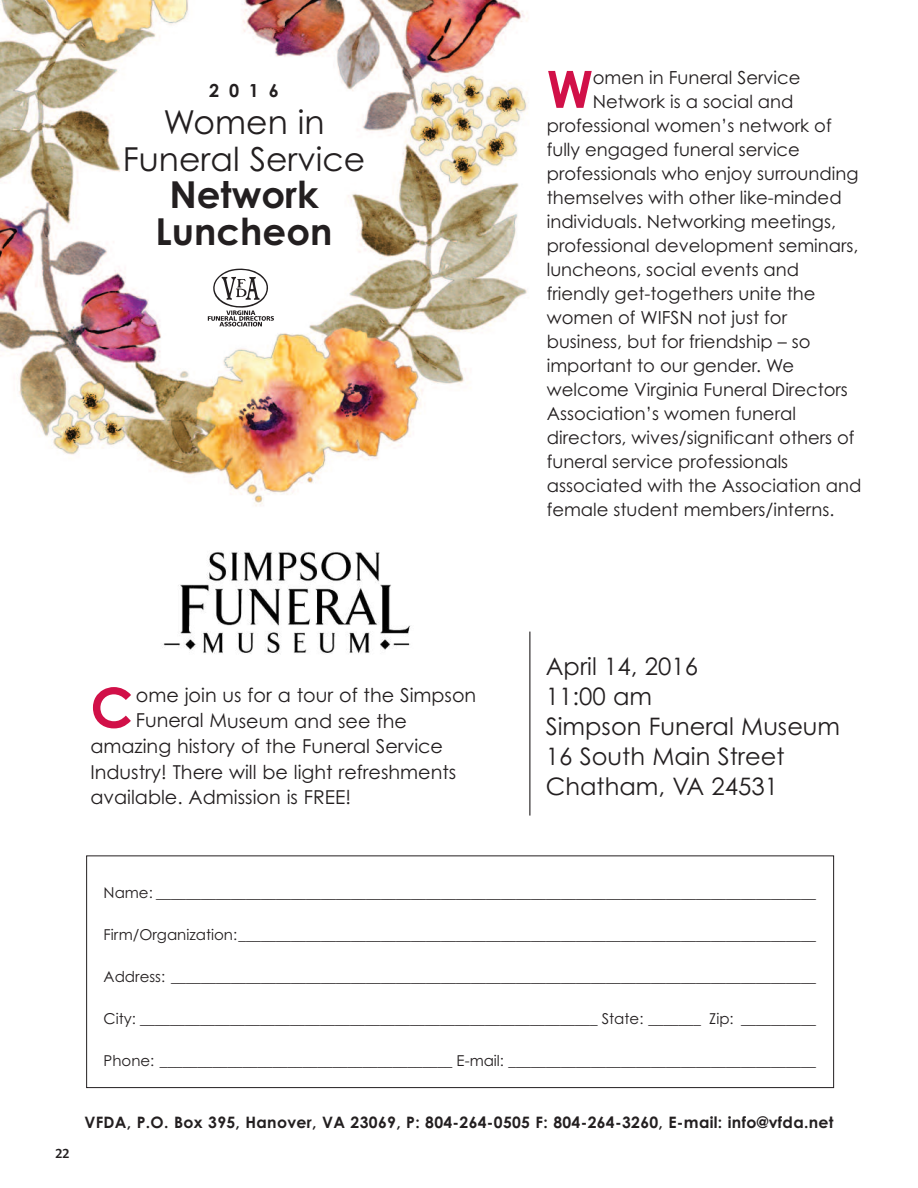
<style>
.page{position:relative;width:918px;height:1188px;background:#fff}
.page>*{position:absolute;margin:0;border:0;box-sizing:border-box;transform-origin:0 0}
.t1{font:700 54.9px "Century Gothic";color:#d11048}
.t2{font:700 51.45px "Century Gothic";color:#d11048}
.t3{font:700 37.2px/37.2px "Century Gothic";color:#231f20;text-align:center}
.t4{font:33px/37.2px "Century Gothic";color:#231f20;text-align:center}
.t5{font:24px/30px "Century Gothic";color:#231f20}
.t6{font:19.2px "Century Gothic";color:#231f20}
.t7{font:18px "Century Gothic";color:#231f20}
.t8{font:700 18px "Century Gothic";color:#231f20}
.t9{font:700 15.75px "Century Gothic";letter-spacing:.02em;color:#231f20}
.t10{font:15px "Century Gothic";color:#231f20}
.t11{font:15px "Mr Eaves San Alt B";color:#231f20}
</style>
<div class="page">
<img style="left:0;top:0;width:835px;height:1089px">
<hr style="left:529px;top:632px;width:1px;height:184px;background:#231f20">
<div style="left:87px;top:856px;width:747px;height:232px;background:#fff"></div>
<div style="left:86px;top:855px;width:748px;height:233px;border:1px solid #231f20"></div>
<svg style="left:208px;top:268px;width:67px;height:60px"></svg>
<img style="left:161px;top:550px;width:253px;height:110px">
<p class="t8" style="left:209px;top:80px;width:72px">2016</p>
<h3 class="t4" style="left:123px;top:104px;width:244px">Women in<br>Funeral Service</h3>
<h3 class="t3" style="left:156px;top:177px;width:178px">Network<br>Luncheon</h3>
<h2 class="t2" style="left:547px;top:60px;width:48px">W</h2>
<p class="t7" style="left:593px;top:67px;width:209px">omen in Funeral Service</p>
<p class="t7" style="left:593px;top:91px;width:202px">Network is a social and</p>
<p class="t7" style="left:547px;top:115px;width:286px">professional women’s network of</p>
<p class="t7" style="left:547px;top:139px;width:255px">fully engaged funeral service</p>
<p class="t7" style="left:547px;top:163px;width:313px">professionals who enjoy surrounding</p>
<p class="t7" style="left:547px;top:187px;width:296px">themselves with other like-minded</p>
<p class="t7" style="left:547px;top:211px;width:291px">individuals. Networking meetings,</p>
<p class="t7" style="left:547px;top:235px;width:313px">professional development seminars,</p>
<p class="t7" style="left:547px;top:259px;width:254px">luncheons, social events and</p>
<p class="t7" style="left:547px;top:283px;width:270px">friendly get-togethers unite the</p>
<p class="t7" style="left:547px;top:307px;width:242px">women of WIFSN not just for</p>
<p class="t7" style="left:547px;top:331px;width:265px">business, but for friendship – so</p>
<p class="t7" style="left:547px;top:355px;width:249px">important to our gender. We</p>
<p class="t7" style="left:547px;top:379px;width:303px">welcome Virginia Funeral Directors</p>
<p class="t7" style="left:547px;top:403px;width:251px">Association’s women funeral</p>
<p class="t7" style="left:547px;top:427px;width:309px">directors, wives/significant others of</p>
<p class="t7" style="left:547px;top:451px;width:243px">funeral service professionals</p>
<p class="t7" style="left:547px;top:475px;width:316px">associated with the Association and</p>
<p class="t7" style="left:547px;top:499px;width:289px">female student members/interns.</p>
<h1 class="t1" style="left:90px;top:676px;width:44px">C</h1>
<p class="t6" style="left:136px;top:684px;width:342px">ome join us for a tour of the Simpson</p>
<p class="t6" style="left:136px;top:710px;width:273px">Funeral Museum and see the</p>
<p class="t6" style="left:90px;top:735px;width:354px">amazing history of the Funeral Service</p>
<p class="t6" style="left:90px;top:761px;width:367px">Industry! There will be light refreshments</p>
<p class="t6" style="left:90px;top:786px;width:262px">available. Admission is FREE!</p>
<h3 class="t5" style="left:546px;top:652px;width:296px">April 14, 2016<br>11:00 am<br>Simpson Funeral Museum<br>16 South Main Street<br>Chatham, VA 24531</h3>
<p class="t10" style="left:104px;top:884px;width:714px">Name: ________________________________________________________________________________________</p>
<p class="t10" style="left:104px;top:926px;width:714px">Firm/Organization:_____________________________________________________________________________</p>
<p class="t10" style="left:104px;top:968px;width:714px">Address: ______________________________________________________________________________________</p>
<p class="t10" style="left:104px;top:1010px;width:714px">City: _____________________________________________________________ State: _______ Zip: __________</p>
<p class="t10" style="left:104px;top:1052px;width:714px">Phone: _______________________________________ E-mail: _________________________________________</p>
<p class="t11" style="left:56px;top:1144px;width:16px">22</p>
<p class="t9" style="left:84px;top:1114px;width:751px">VFDA, P.O. Box 395, Hanover, VA 23069, P: 804-264-0505 F: 804-264-3260, E-mail: info@vfda.net</p>
</div>
